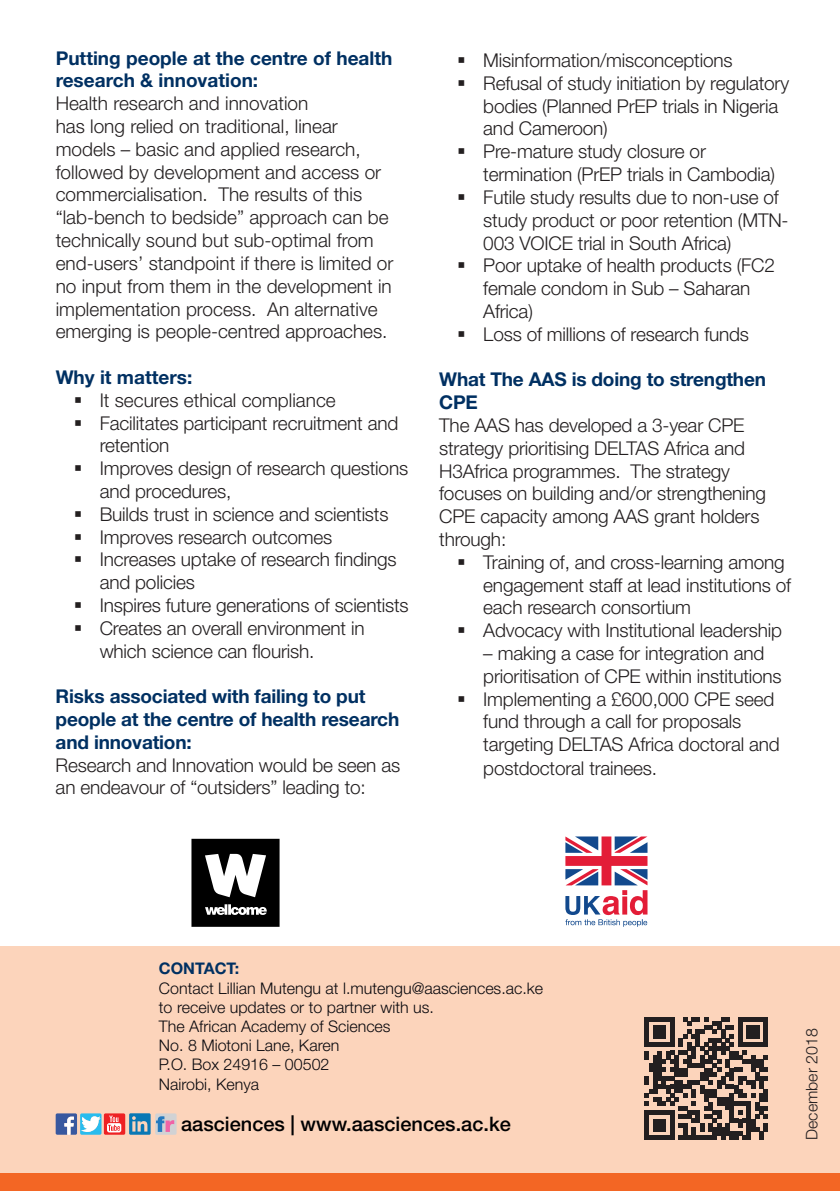
<style>
.page{position:relative;width:840px;height:1191px;background:#fff}
.page>*{position:absolute;margin:0;border:0;box-sizing:border-box;transform-origin:0 0}
.t1{font:500 20px "Helvetica Neue LT Std";color:#000001}
.t2{font:300 19px/22.8px "Helvetica Neue LT Std";letter-spacing:-.01em;color:#231f20}
.t3{font:700 19px/22.8px "Helvetica Neue LT Std";letter-spacing:-.01em;color:#003062}
.t4{font:300 16px/19.2px "Helvetica Neue LT Std";color:#0a090e}
.t5{font:300 16px "Helvetica Neue LT Std";color:#231f20}
.t6{font:700 16px "Helvetica Neue LT Std";color:#003062}
</style>
<div class="page">
<div style="left:0;top:945px;width:839px;height:237px;background:#fcd4bb"></div>
<svg style="left:56px;top:1113px;width:120px;height:21px;background:#9f9eb4"></svg>
<svg style="left:644px;top:1017px;width:123px;height:123px"></svg>
<div style="left:0;top:1174px;width:839px;height:17px;background:#f36624"></div>
<svg style="left:191px;top:838px;width:88px;height:88px"></svg>
<svg style="left:565px;top:836px;width:82px;height:90px"></svg>
<p class="t3" style="left:56px;top:46px;width:338px">Putting people at the centre of health research &amp; innovation:</p>
<p class="t2" style="left:56px;top:92px;width:339px">Health research and innovation<br>has long relied on traditional, linear models – basic and applied research, followed by development and access or commercialisation. The results of this “lab-bench to bedside” approach can be technically sound but sub-optimal from end-users’ standpoint if there is limited or no input from them in the development in implementation process. An alternative emerging is people-centred approaches.</p>
<p class="t3" style="left:56px;top:365px;width:138px">Why it matters:</p>
<p class="t2" style="left:74px;top:388px;width:263px">▪ It secures ethical compliance</p>
<p class="t2" style="left:100px;top:411px;width:300px;text-indent:-26px">▪ Facilitates participant recruitment and retention</p>
<p class="t2" style="left:100px;top:456px;width:310px;text-indent:-26px">▪ Improves design of research questions and procedures,</p>
<p class="t2" style="left:74px;top:502px;width:316px">▪ Builds trust in science and scientists</p>
<p class="t2" style="left:74px;top:525px;width:260px">▪ Improves research outcomes</p>
<p class="t2" style="left:100px;top:548px;width:298px;text-indent:-26px">▪ Increases uptake of research findings and policies</p>
<p class="t2" style="left:74px;top:593px;width:336px">▪ Inspires future generations of scientists</p>
<p class="t2" style="left:100px;top:616px;width:266px;text-indent:-26px">▪ Creates an overall environment in which science can flourish.</p>
<p class="t3" style="left:56px;top:684px;width:345px">Risks associated with failing to put people at the centre of health research and innovation:</p>
<p class="t2" style="left:56px;top:753px;width:346px">Research and Innovation would be seen as an endeavour of “outsiders” leading to:</p>
<p class="t2" style="left:457px;top:48px;width:277px">▪ Misinformation/misconceptions</p>
<p class="t2" style="left:483px;top:71px;width:307px;text-indent:-26px">▪ Refusal of study initiation by regulatory bodies (Planned PrEP trials in Nigeria and Cameroon)</p>
<p class="t2" style="left:483px;top:140px;width:293px;text-indent:-26px">▪ Pre-mature study closure or termination (PrEP trials in Cambodia)</p>
<p class="t2" style="left:483px;top:185px;width:306px;text-indent:-26px">▪ Futile study results due to non-use of study product or poor retention (MTN-<br>003 VOICE trial in South Africa)</p>
<p class="t2" style="left:483px;top:254px;width:293px;text-indent:-26px">▪ Poor uptake of health products (FC2 female condom in Sub – Saharan<br>Africa)</p>
<p class="t2" style="left:457px;top:322px;width:293px">▪ Loss of millions of research funds</p>
<p class="t3" style="left:439px;top:368px;width:328px">What The AAS is doing to strengthen<br>CPE</p>
<p class="t2" style="left:439px;top:413px;width:328px">The AAS has developed a 3-year CPE strategy prioritising DELTAS Africa and H3Africa programmes. The strategy focuses on building and/or strengthening CPE capacity among AAS grant holders through:</p>
<p class="t2" style="left:483px;top:550px;width:309px;text-indent:-26px">▪ Training of, and cross-learning among engagement staff at lead institutions of each research consortium</p>
<p class="t2" style="left:457px;top:618px;width:326px">▪ Advocacy with Institutional leadership</p>
<p class="t2" style="left:483px;top:641px;width:300px">– making a case for integration and prioritisation of CPE within institutions</p>
<p class="t2" style="left:483px;top:687px;width:298px;text-indent:-26px">▪ Implementing a £600,000 CPE seed fund through a call for proposals targeting DELTAS Africa doctoral and postdoctoral trainees.</p>
<p class="t6" style="left:159px;top:958px;width:82px">CONTACT:</p>
<p class="t4" style="left:159px;top:978px;width:385px">Contact Lillian Mutengu at l.mutengu@aasciences.ac.ke to receive updates or to partner with us.<br>The African Academy of Sciences<br>No. 8 Miotoni Lane, Karen<br>P.O. Box 24916 – 00502<br>Nairobi, Kenya</p>
<p class="t1" style="left:181px;top:1112px;width:331px">aasciences | www.aasciences.ac.ke</p>
<p class="t5" style="left:801px;top:1140px;width:113px;rotate:-90deg">December 2018</p>
</div>
